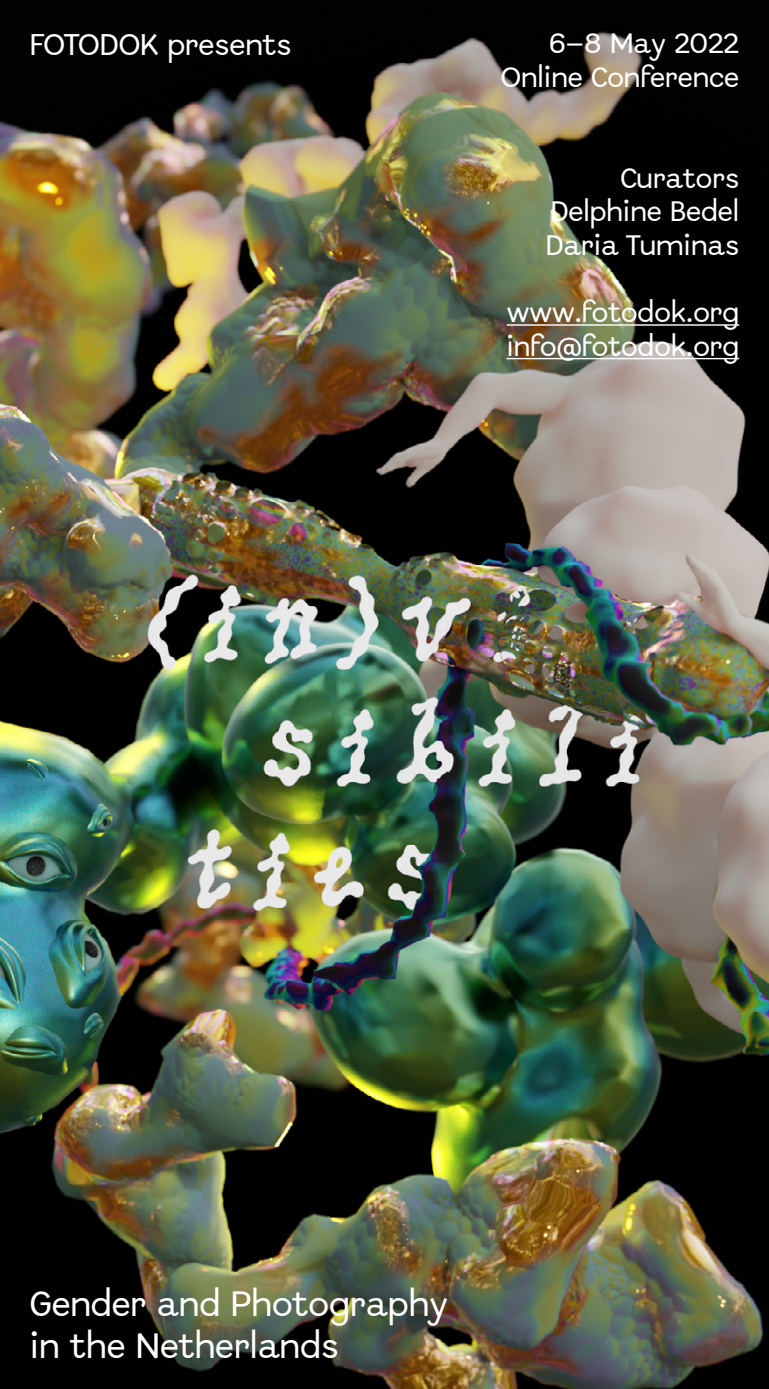
<style>
.page{position:relative;width:769px;height:1389px;background:#fff}
.page>*{position:absolute;margin:0;border:0;box-sizing:border-box;transform-origin:0 0}
.t1{font:35px/42px "Abordage";color:#fff}
.t2{font:29.75px "Abordage";color:#fff}
.t3{font:28px/33.6px "Abordage";color:#fff;text-align:right}
.t4{font:28px "Pic Nic";letter-spacing:-.035em;color:#fff}
</style>
<div class="page">
<img style="left:0;top:0;width:769px;height:1389px">
<hr style="left:507px;top:324px;width:232px;height:2px;background:#fff">
<hr style="left:506px;top:358px;width:233px;height:1px;background:#fff">
<p class="t2" style="left:30px;top:26px;width:263px">FOTODOK presents</p>
<p class="t3" style="left:501px;top:27px;width:240px">6–8 May 2022<br>Online Conference</p>
<p class="t3" style="left:546px;top:161px;width:195px;text-align:justify;text-indent:74px">Curators Delphine Bedel Daria Tuminas</p>
<p class="t3" style="left:506px;top:296px;width:234px;text-align:left">www.fotodok.org info@fotodok.org</p>
<p class="t1" style="left:30px;top:1283px;width:419px">Gender and Photography in the Netherlands</p>
<p class="t4" style="left:30px;top:1329px;width:180px">(in)visibilities</p>
</div>
